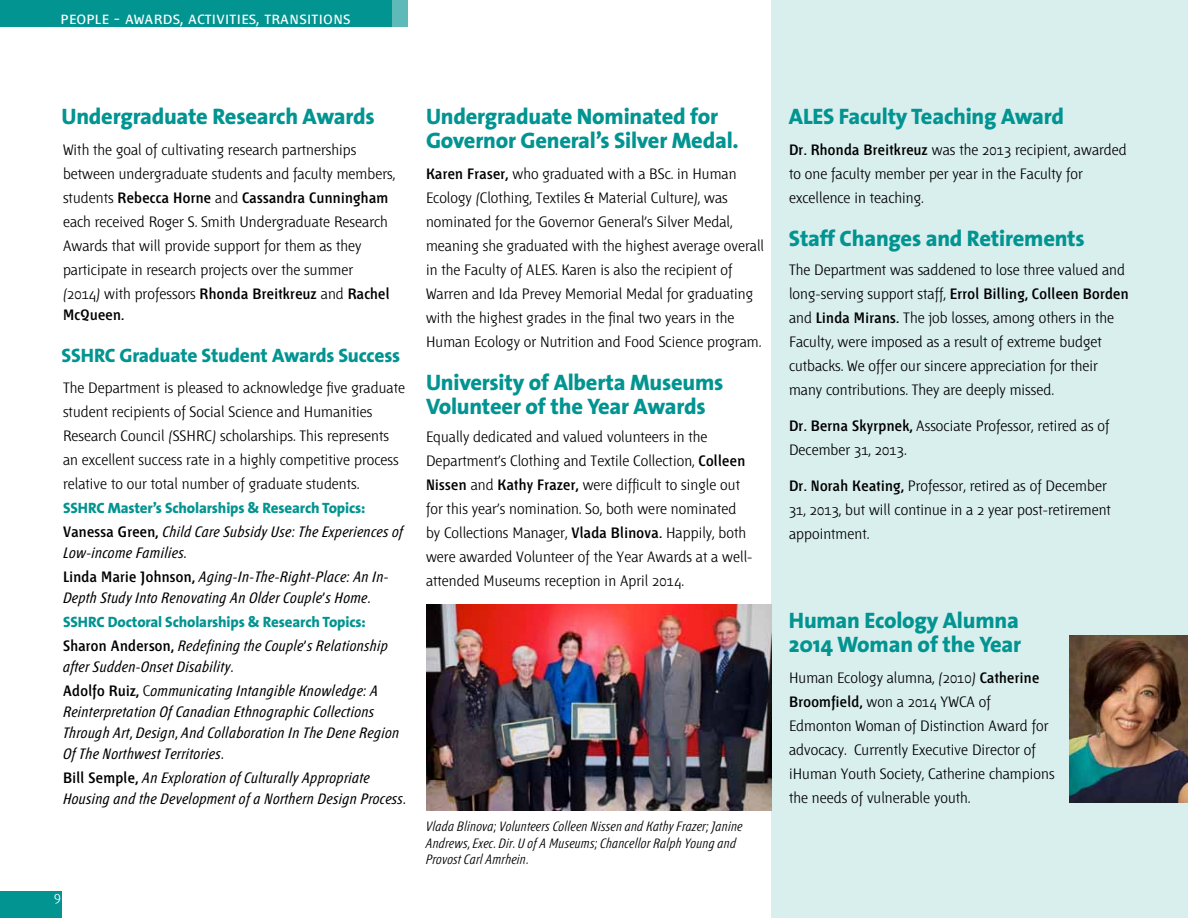
<style>
.page{position:relative;width:1188px;height:918px;background:#fff}
.page>*{position:absolute;margin:0;border:0;box-sizing:border-box;transform-origin:0 0}
.t1{font:800 22.5px/24px "The Sans";letter-spacing:-.01em;color:#029491}
.t2{font:800 19.5px "The Sans";letter-spacing:-.01em;color:#029491}
.t3{font:18px "Fontana ND Aa SC";color:#fff}
.t4{font:300 15px/24px "Fontana ND Aa Os F";letter-spacing:.005em;color:#000}
.t5{font:italic 15px/21px "Fontana ND Aa Os F";letter-spacing:.025em;color:#000}
.t6{font:600 15px "Fontana ND Cc Os F";letter-spacing:.025em;color:#000}
.t7{font:800 15px "The Sans";letter-spacing:-.01em;color:#029491}
.t8{font:italic 300 13.5px/16.5px "Fontana ND Aa Os F";letter-spacing:.02em;color:#000}
.t9{font:300 13.5px "Fontana ND Aa Os F";color:#fff}
.s1{font-family:"Fontana ND Aa Os F";font-weight:300}
.s2{font-family:"Fontana ND Cc Os F";font-weight:600}
.s3{font-family:"Fontana ND Cc Os F";font-weight:600;font-style:normal}
.s4{font-weight:300;font-style:normal}
</style>
<div class="page">
<div style="left:771px;top:0;width:417px;height:918px;background:#d9efee"></div>
<div style="left:0;top:0;width:392px;height:27px;background:#029491"></div>
<div style="left:0;top:891px;width:61px;height:27px;background:#029491"></div>
<svg style="left:392px;top:0;width:16px;height:27px"></svg>
<img style="left:1070px;top:635px;width:118px;height:167px">
<img style="left:427px;top:604px;width:345px;height:206px">
<p class="t3" style="left:60px;top:9px;width:292px">people - awards, activities, transitions</p>
<h1 class="t1" style="left:62px;top:104px;width:315px">Undergraduate Research Awards</h1>
<p class="t4" style="left:63px;top:139px;width:334px">With the goal of cultivating research partnerships between undergraduate students and faculty members,</p>
<p class="t6" style="left:63px;top:191px;width:327px"><span class="s1">students</span> Rebecca Horne <span class="s1">and</span> Cassandra Cunningham</p>
<p class="t4" style="left:63px;top:211px;width:328px">each received Roger S. Smith Undergraduate Research Awards that will provide support for them as they participate in research projects over the summer (2014) with professors <span class="s2">Rhonda Breitkreuz</span> and <span class="s2">Rachel</span></p>
<p class="t6" style="left:63px;top:308px;width:63px">McQueen.</p>
<h2 class="t2" style="left:62px;top:339px;width:340px">SSHRC Graduate Student Awards Success</h2>
<p class="t4" style="left:63px;top:376px;width:344px">The Department is pleased to acknowledge five graduate student recipients of Social Science and Humanities Research Council (SSHRC) scholarships. This represents an excellent success rate in a highly competitive process relative to our total number of graduate students.</p>
<p class="t7" style="left:63px;top:495px;width:304px">SSHRC Master’s Scholarships &amp; Research Topics:</p>
<p class="t5" style="left:63px;top:522px;width:341px"><span class="s3">Vanessa Green,</span> Child Care Subsidy Use: The Experiences of<br>Low-income Families.</p>
<p class="t5" style="left:63px;top:567px;width:327px"><span class="s3">Linda Marie Johnson,</span> Aging-In-The-Right-Place: An In-<br>Depth Study Into Renovating An Older Couple’s Home.</p>
<p class="t7" style="left:63px;top:609px;width:304px">SSHRC Doctoral Scholarships &amp; Research Topics:</p>
<p class="t5" style="left:63px;top:636px;width:326px"><span class="s3">Sharon Anderson,</span> Redefining the Couple’s Relationship after Sudden-Onset Disability.</p>
<p class="t5" style="left:63px;top:681px;width:338px"><span class="s3">Adolfo Ruiz,</span> <span class="s4">C</span>ommunicating Intangible Knowledge: A Reinterpretation Of Canadian Ethnographic Collections Through Art, Design, And Collaboration In The Dene Region Of The Northwest Territories.</p>
<p class="t5" style="left:63px;top:768px;width:344px"><span class="s3">Bill Semple,</span> An Exploration of Culturally Appropriate<br>Housing and the Development of a Northern Design Process.</p>
<p class="t9" style="left:54px;top:890px;width:8px">9</p>
<h1 class="t1" style="left:426px;top:104px;width:314px">Undergraduate Nominated for<br>Governor General’s Silver Medal.</h1>
<p class="t4" style="left:426px;top:162px;width:340px"><span class="s2">Karen Fraser,</span> who graduated with a BSc. in Human Ecology (Clothing, Textiles &amp; Material Culture), was nominated for the Governor General’s Silver Medal, meaning she graduated with the highest average overall in the Faculty of ALES. Karen is also the recipient of Warren and Ida Prevey Memorial Medal for graduating with the highest grades in the final two years in the Human Ecology or Nutrition and Food Science program.</p>
<h1 class="t1" style="left:426px;top:370px;width:299px">University of Alberta Museums<br>Volunteer of the Year Awards</h1>
<p class="t4" style="left:426px;top:426px;width:328px">Equally dedicated and valued volunteers in the Department’s Clothing and Textile Collection, <span class="s2">Colleen Nissen</span> and <span class="s2">Kathy Frazer,</span> were difficult to single out for this year’s nomination. So, both were nominated by Collections Manager, <span class="s2">Vlada Blinova.</span> Happily, both were awarded Volunteer of the Year Awards at a well&shy;attended Museums reception in April 2014.</p>
<p class="t8" style="left:426px;top:819px;width:318px">Vlada Blinova; Volunteers Colleen Nissen and Kathy Frazer; Janine<br>Andrews, Exec. Dir. U of A Museums; Chancellor Ralph Young and<br>Provost Carl Amrhein.</p>
<h1 class="t1" style="left:789px;top:104px;width:277px">ALES Faculty Teaching Award</h1>
<p class="t4" style="left:789px;top:138px;width:339px"><span class="s2">Dr. Rhonda Breitkreuz</span> was the 2013 recipient, awarded to one faculty member per year in the Faculty for excellence in teaching.</p>
<h1 class="t1" style="left:789px;top:226px;width:297px">Staff Changes and Retirements</h1>
<p class="t4" style="left:789px;top:259px;width:338px">The Department was saddened to lose three valued and</p>
<p class="t6" style="left:789px;top:287px;width:341px"><span class="s1">long-serving support staff,</span> Errol Billing, Colleen Borden</p>
<p class="t4" style="left:789px;top:307px;width:327px">and <span class="s2">Linda Mirans.</span> The job losses, among others in the Faculty, were imposed as a result of extreme budget cutbacks. We offer our sincere appreciation for their many contributions. They are deeply missed.</p>
<p class="t4" style="left:789px;top:415px;width:322px"><span class="s2">Dr. Berna Skyrpnek,</span> Associate Professor, retired as of<br>December 31, 2013.</p>
<p class="t4" style="left:789px;top:475px;width:323px"><span class="s2">Dr. Norah Keating,</span> Professor, retired as of December<br>31, 2013, but will continue in a 2 year post-retirement appointment.</p>
<h1 class="t1" style="left:789px;top:608px;width:234px">Human Ecology Alumna<br>2014 Woman of the Year</h1>
<p class="t4" style="left:789px;top:667px;width:267px">Human Ecology alumna, (2010) <span class="s2">Catherine Broomfield,</span> won a 2014 YWCA of Edmonton Woman of Distinction Award for advocacy. Currently Executive Director of iHuman Youth Society, Catherine champions the needs of vulnerable youth.</p>
</div>
